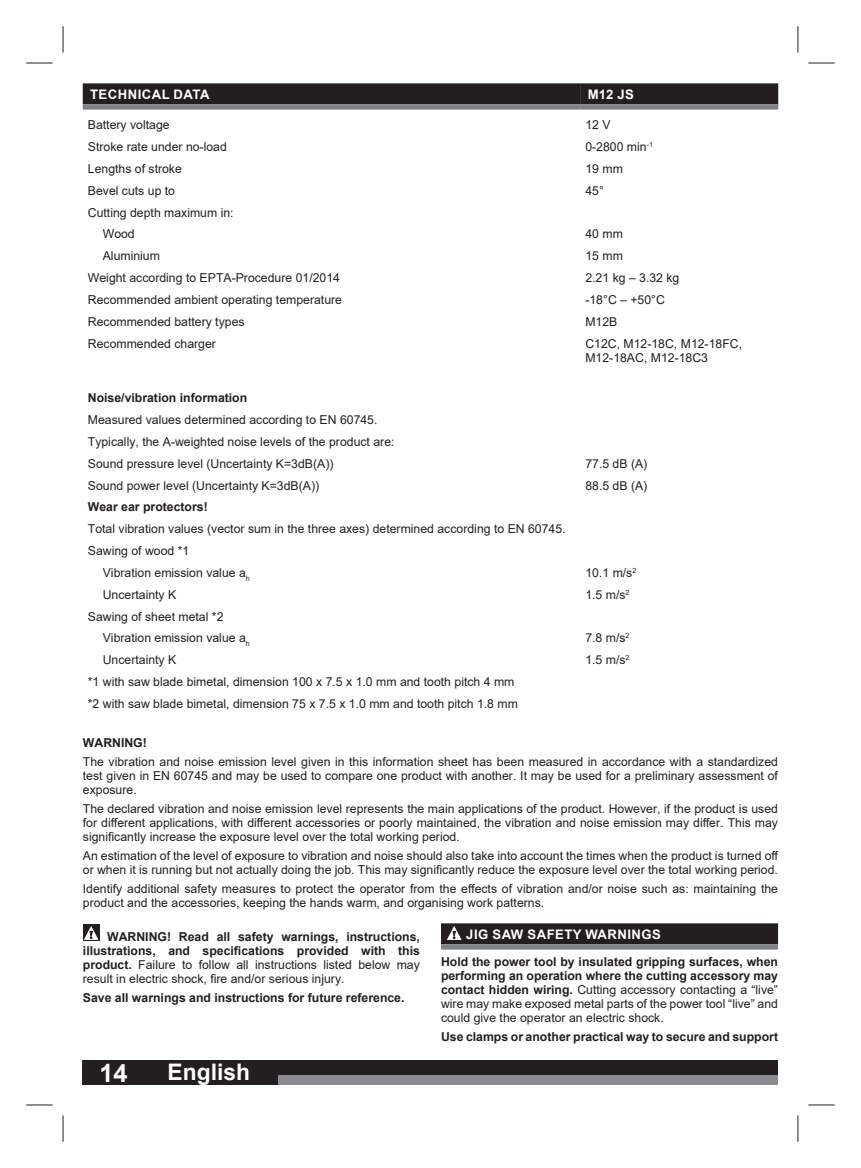
<style>
.page{position:relative;width:861px;height:1168px;background:#fff}
.page>*{position:absolute;margin:0;border:0;box-sizing:border-box;transform-origin:0 0}
.t1{font:700 25.38px "Arial";color:#fff}
.t2{font:700 22.75px "Arial";color:#fff}
.t3{font:700 13.12px "Arial";letter-spacing:.035em;color:#fff}
.t4{font:12.25px/14px "Arial";color:#231f20}
.t5{font:700 12.25px/14px "Arial";color:#231f20;text-align:justify}
.s1{font-weight:400}
.s2{font-weight:700}
</style>
<div class="page">
<div style="left:83px;top:1060px;width:694px;height:25px;background:#231f20"></div>
<div style="left:278px;top:1075px;width:499px;height:10px;background:#8a8c8f"></div>
<div style="left:83px;top:83px;width:497px;height:21px;background:#231f20"></div>
<div style="left:83px;top:104px;width:497px;height:6px;background:#808285"></div>
<div style="left:580px;top:83px;width:198px;height:21px;background:#231f20"></div>
<div style="left:580px;top:104px;width:198px;height:6px;background:#808285"></div>
<div style="left:83px;top:924px;width:16px;height:17px;background:#231f20"></div>
<svg style="left:84px;top:926px;width:14px;height:14px"></svg>
<div style="left:441px;top:923px;width:336px;height:21px;background:#231f20"></div>
<div style="left:441px;top:944px;width:336px;height:5px;background:#808285"></div>
<svg style="left:447px;top:926px;width:14px;height:14px"></svg>
<svg style="left:26px;top:63px;width:26px;height:1px"></svg>
<svg style="left:808px;top:63px;width:26px;height:1px"></svg>
<svg style="left:26px;top:1104px;width:26px;height:1px"></svg>
<svg style="left:808px;top:1104px;width:26px;height:1px"></svg>
<svg style="left:63px;top:26px;width:1px;height:26px"></svg>
<svg style="left:63px;top:1115px;width:1px;height:26px"></svg>
<svg style="left:797px;top:26px;width:1px;height:26px"></svg>
<svg style="left:797px;top:1115px;width:1px;height:26px"></svg>
<p class="t3" style="left:90px;top:90px;width:121px">TECHNICAL DATA</p>
<p class="t3" style="left:587px;top:90px;width:48px">M12 JS</p>
<p class="t4" style="left:88px;top:119px;width:83px">Battery voltage</p>
<p class="t4" style="left:585px;top:119px;width:27px">12 V</p>
<p class="t4" style="left:88px;top:141px;width:140px">Stroke rate under no-load</p>
<p class="t4" style="left:585px;top:141px;width:69px">0-2800 min<sup>-1</sup></p>
<p class="t4" style="left:88px;top:163px;width:95px">Lengths of stroke</p>
<p class="t4" style="left:585px;top:163px;width:39px">19 mm</p>
<p class="t4" style="left:88px;top:185px;width:89px">Bevel cuts up to</p>
<p class="t4" style="left:585px;top:185px;width:20px">45°</p>
<p class="t4" style="left:103px;top:202px;width:132px;line-height:21.9px;text-indent:-15px">Cutting depth maximum in:<br>Wood</p>
<p class="t4" style="left:585px;top:228px;width:39px">40 mm</p>
<p class="t4" style="left:103px;top:250px;width:59px">Aluminium</p>
<p class="t4" style="left:585px;top:250px;width:39px">15 mm</p>
<p class="t4" style="left:88px;top:272px;width:253px">Weight according to EPTA-Procedure 01/2014</p>
<p class="t4" style="left:585px;top:272px;width:95px">2.21 kg – 3.32 kg</p>
<p class="t4" style="left:88px;top:294px;width:255px">Recommended ambient operating temperature</p>
<p class="t4" style="left:585px;top:294px;width:81px">-18°C – +50°C</p>
<p class="t4" style="left:88px;top:315px;width:158px">Recommended battery types</p>
<p class="t4" style="left:585px;top:315px;width:33px">M12B</p>
<p class="t4" style="left:88px;top:337px;width:129px">Recommended charger</p>
<p class="t4" style="left:585px;top:337px;width:158px">C12C, M12-18C, M12-18FC,<br>M12-18AC, M12-18C3</p>
<p class="t5" style="left:88px;top:392px;width:161px">Noise/vibration information</p>
<p class="t4" style="left:88px;top:410px;width:308px;line-height:21.9px">Measured values determined according to EN 60745.<br>Typically, the A-weighted noise levels of the product are:<br>Sound pressure level (Uncertainty K=3dB(A))</p>
<p class="t4" style="left:585px;top:457px;width:63px">77.5 dB (A)</p>
<p class="t4" style="left:88px;top:479px;width:233px">Sound power level (Uncertainty K=3dB(A))</p>
<p class="t4" style="left:585px;top:479px;width:63px">88.5 dB (A)</p>
<p class="t5" style="left:88px;top:501px;width:121px">Wear ear protectors!</p>
<p class="t4" style="left:88px;top:523px;width:479px">Total vibration values (vector sum in the three axes) determined according to EN 60745.</p>
<p class="t4" style="left:88px;top:545px;width:103px">Sawing of wood *1</p>
<p class="t4" style="left:103px;top:567px;width:148px">Vibration emission value a<sub>h</sub></p>
<p class="t4" style="left:585px;top:567px;width:52px">10.1 m/s<sup>2</sup></p>
<p class="t4" style="left:103px;top:588px;width:75px">Uncertainty K</p>
<p class="t4" style="left:585px;top:588px;width:46px">1.5 m/s<sup>2</sup></p>
<p class="t4" style="left:103px;top:606px;width:148px;line-height:21.9px;text-indent:-15px">Sawing of sheet metal *2<br>Vibration emission value a<sub>h</sub></p>
<p class="t4" style="left:585px;top:632px;width:46px">7.8 m/s<sup>2</sup></p>
<p class="t4" style="left:103px;top:654px;width:75px">Uncertainty K</p>
<p class="t4" style="left:585px;top:654px;width:46px">1.5 m/s<sup>2</sup></p>
<p class="t4" style="left:88px;top:672px;width:431px;line-height:21.9px">*1 with saw blade bimetal, dimension 100 x 7.5 x 1.0 mm and tooth pitch 4 mm *2 with saw blade bimetal, dimension 75 x 7.5 x 1.0 mm and tooth pitch 1.8 mm</p>
<p class="t5" style="left:83px;top:736px;width:65px">WARNING!</p>
<p class="t4" style="left:83px;top:755px;width:696px;text-align:justify">The vibration and noise emission level given in this information sheet has been measured in accordance with a standardized test given in EN 60745 and may be used to compare one product with another. It may be used for a preliminary assessment of exposure.</p>
<p class="t4" style="left:83px;top:802px;width:696px;text-align:justify">The declared vibration and noise emission level represents the main applications of the product. However, if the product is used for different applications, with different accessories or poorly maintained, the vibration and noise emission may differ. This may significantly increase the exposure level over the total working period.</p>
<p class="t4" style="left:83px;top:849px;width:696px">An estimation of the level of exposure to vibration and noise should also take into account the times when the product is turned off or when it is running but not actually doing the job. This may significantly reduce the exposure level over the total working period.</p>
<p class="t4" style="left:83px;top:882px;width:696px">Identify additional safety measures to protect the operator from the effects of vibration and/or noise such as: maintaining the product and the accessories, keeping the hands warm, and organising work patterns.</p>
<p class="t5" style="left:83px;top:931px;width:338px;text-indent:24px">WARNING! Read all safety warnings, instructions, illustrations, and specifications provided with this product. <span class="s1">Failure to follow all instructions listed below may result in electric shock, fire and/or serious injury.</span></p>
<p class="t5" style="left:83px;top:992px;width:323px">Save all warnings and instructions for future reference.</p>
<p class="t3" style="left:466px;top:930px;width:196px">JIG SAW SAFETY WARNINGS</p>
<p class="t4" style="left:441px;top:955px;width:338px;text-align:justify"><span class="s2">Hold the power tool by insulated gripping surfaces, when performing an operation where the cutting accessory may contact hidden wiring.</span> Cutting accessory contacting a “live” wire may make exposed metal parts of the power tool “live” and could give the operator an electric shock.</p>
<p class="t5" style="left:441px;top:1030px;width:338px">Use clamps or another practical way to secure and support</p>
<h1 class="t1" style="left:99px;top:1063px;width:30px">14</h1>
<h2 class="t2" style="left:168px;top:1063px;width:84px">English</h2>
</div>
